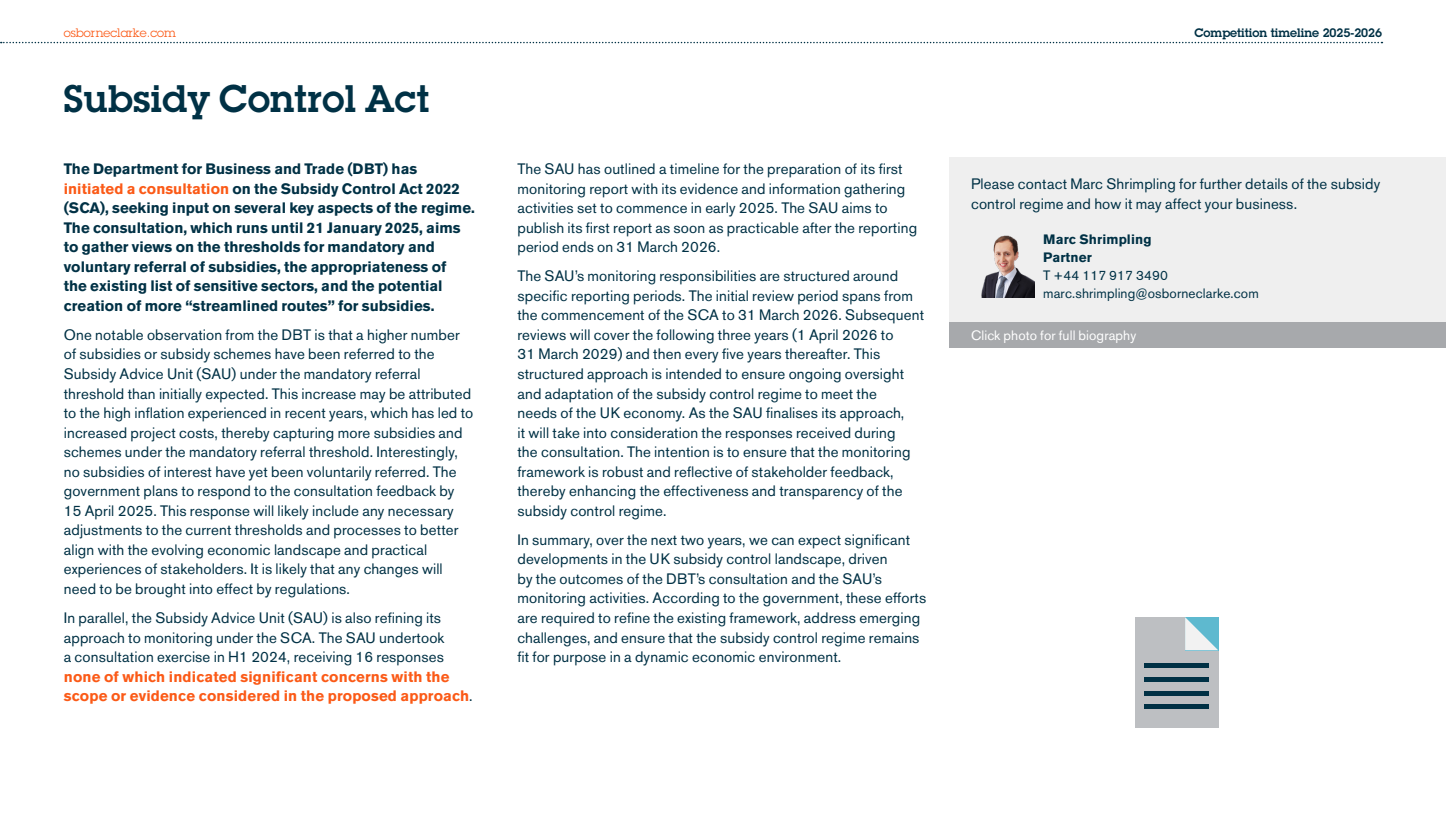
<style>
.page{position:relative;width:1446px;height:813px;background:#fff}
.page>*{position:absolute;margin:0;border:0;box-sizing:border-box;transform-origin:0 0}
.t1{font:600 37.5px "ITC Lubalinfor OC";letter-spacing:.01em;color:#003145}
.t2{font:15px/19.5px "Akzidenz Grotesk BE";letter-spacing:.01em;color:#003145}
.t3{font:700 15px/19.5px "Akzidenz Grotesk BE";color:#003145}
.t4{font:700 15px/19.5px "Akzidenz Grotesk BE";letter-spacing:.01em;color:#fb5a17}
.t5{font:13.5px/18px "Akzidenz Grotesk BE";letter-spacing:.01em;color:#003145}
.t6{font:13.5px "Akzidenz Grotesk BE";letter-spacing:.01em;color:#fff}
.t7{font:700 13.5px/18px "Akzidenz Grotesk BE";letter-spacing:.01em;color:#003145}
.t8{font:600 12px "ITC Lubalinfor OC";color:#003145}
.t9{font:12px "ITC Lubalinfor OC";color:#fb5a17}
.s1{color:#fb5a17}
.s2{font-weight:400;color:#003145}
</style>
<div class="page">
<div style="left:950px;top:157px;width:496px;height:165px;background:#efefef"></div>
<svg style="left:1px;top:42px;width:1381px;height:1px"></svg>
<img style="left:981px;top:235px;width:53px;height:62px">
<div style="left:950px;top:322px;width:496px;height:26px;background:#a7a9ac"></div>
<div style="left:1135px;top:616px;width:83px;height:111px;background:#bdbfc2"></div>
<div style="left:1144px;top:676px;width:65px;height:5px;background:#003145"></div>
<div style="left:1144px;top:690px;width:65px;height:5px;background:#003145"></div>
<div style="left:1144px;top:703px;width:65px;height:5px;background:#003145"></div>
<hr style="left:1144px;top:663px;width:65px;height:4px;background:#003145">
<svg style="left:1185px;top:616px;width:33px;height:34px"></svg>
<p class="t9" style="left:64px;top:25px;width:114px">osborneclarke.com</p>
<p class="t8" style="left:1194px;top:25px;width:189px">Competition timeline 2025-2026</p>
<h1 class="t1" style="left:64px;top:74px;width:367px">Subsidy Control Act</h1>
<p class="t3" style="left:64px;top:159px;width:413px">The Department for Business and Trade (DBT) has <span class="s1">initiated a consultation</span> on the Subsidy Control Act 2022 (SCA), seeking input on several key aspects of the regime.<br>The consultation, which runs until 21 January 2025, aims to gather views on the thresholds for mandatory and voluntary referral of subsidies, the appropriateness of<br>the existing list of sensitive sectors, and the potential creation of more “streamlined routes” for subsidies.</p>
<p class="t2" style="left:64px;top:324px;width:411px">One notable observation from the DBT is that a higher number of subsidies or subsidy schemes have been referred to the Subsidy Advice Unit (SAU) under the mandatory referral threshold than initially expected. This increase may be attributed to the high inflation experienced in recent years, which has led to increased project costs, thereby capturing more subsidies and schemes under the mandatory referral threshold. Interestingly, no subsidies of interest have yet been voluntarily referred. The government plans to respond to the consultation feedback by 15 April 2025. This response will likely include any necessary adjustments to the current thresholds and processes to better align with the evolving economic landscape and practical experiences of stakeholders. It is likely that any changes will need to be brought into effect by regulations.</p>
<p class="t2" style="left:64px;top:607px;width:382px">In parallel, the Subsidy Advice Unit (SAU) is also refining its approach to monitoring under the SCA. The SAU undertook a consultation exercise in H1 2024, receiving 16 responses</p>
<p class="t4" style="left:64px;top:666px;width:410px">none of which indicated significant concerns with the scope or evidence considered in the proposed approach<span class="s2">.</span></p>
<p class="t2" style="left:517px;top:159px;width:401px">The SAU has outlined a timeline for the preparation of its first monitoring report with its evidence and information gathering activities set to commence in early 2025. The SAU aims to publish its first report as soon as practicable after the reporting period ends on 31 March 2026.</p>
<p class="t2" style="left:517px;top:266px;width:408px">The SAU’s monitoring responsibilities are structured around specific reporting periods. The initial review period spans from the commencement of the SCA to 31 March 2026. Subsequent reviews will cover the following three years (1 April 2026 to<br>31 March 2029) and then every five years thereafter. This structured approach is intended to ensure ongoing oversight and adaptation of the subsidy control regime to meet the<br>needs of the UK economy. As the SAU finalises its approach,<br>it will take into consideration the responses received during<br>the consultation. The intention is to ensure that the monitoring framework is robust and reflective of stakeholder feedback, thereby enhancing the effectiveness and transparency of the subsidy control regime.</p>
<p class="t2" style="left:517px;top:529px;width:410px">In summary, over the next two years, we can expect significant developments in the UK subsidy control landscape, driven<br>by the outcomes of the DBT’s consultation and the SAU’s monitoring activities. According to the government, these efforts are required to refine the existing framework, address emerging challenges, and ensure that the subsidy control regime remains fit for purpose in a dynamic economic environment.</p>
<p class="t2" style="left:971px;top:174px;width:411px">Please contact Marc Shrimpling for further details of the subsidy control regime and how it may affect your business.</p>
<p class="t7" style="left:1043px;top:230px;width:110px">Marc Shrimpling<br>Partner</p>
<p class="t5" style="left:1043px;top:266px;width:217px">T +44 117 917 3490 marc.shrimpling@osborneclarke.com</p>
<p class="t6" style="left:971px;top:327px;width:167px">Click photo for full biography</p>
</div>
